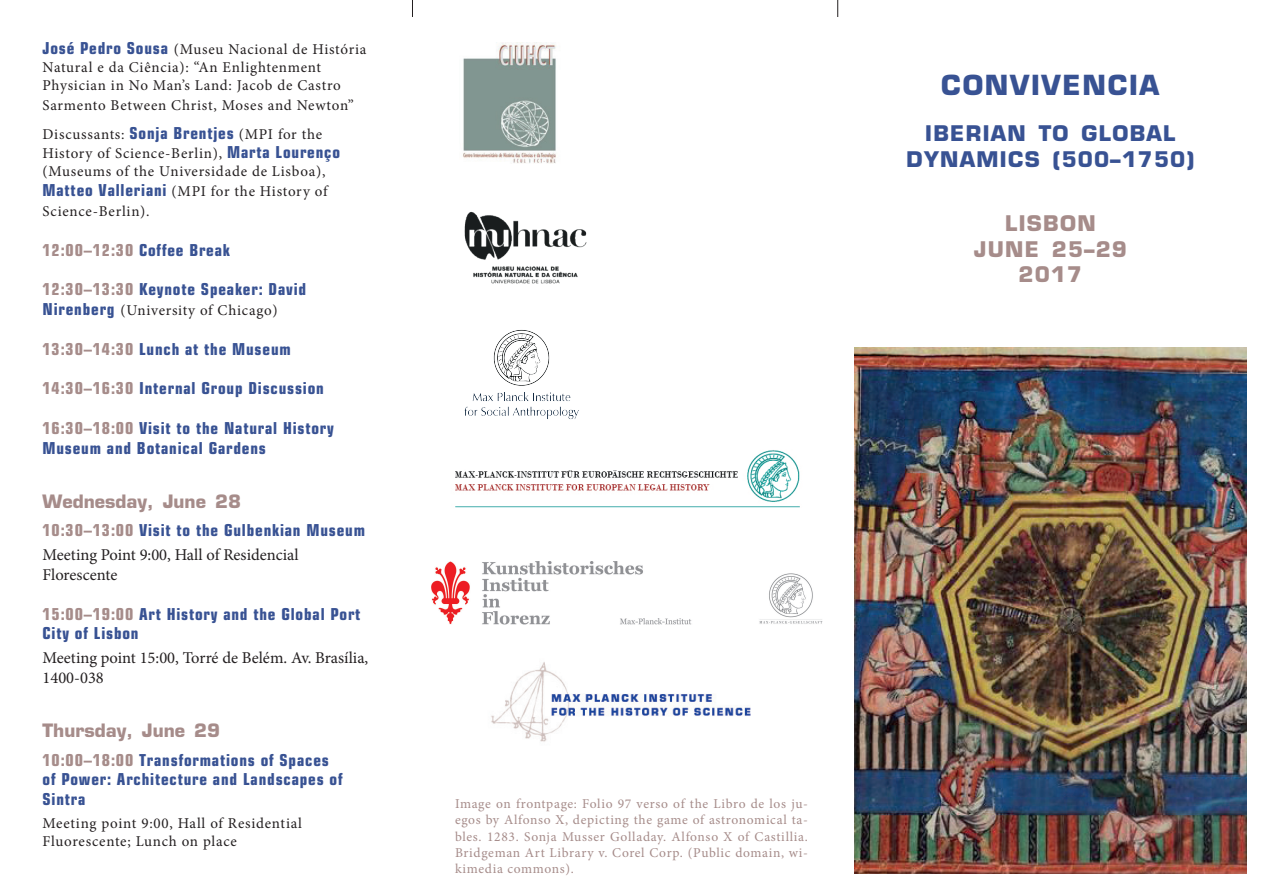
<style>
.page{position:relative;width:1263px;height:893px;background:#fff}
.page>*{position:absolute;margin:0;border:0;box-sizing:border-box;transform-origin:0 0}
.t1{font:700 27px "Eurostile";letter-spacing:.065em;color:#385293}
.t2{font:700 21px/25.2px "Eurostile";letter-spacing:.065em;color:#385293;text-align:center}
.t3{font:700 21px/25.2px "Eurostile";letter-spacing:.065em;color:#a68c8a;text-align:center}
.t4{font:700 18px "Eurostile";color:#a68c8a}
.t5{font:700 condensed 16.5px/19.8px "Eurostile";letter-spacing:.05em;color:#385293}
.t6{font:16.5px/19.8px "Minion Pro";color:#231f20}
.t7{font:700 condensed 16.5px "Eurostile";letter-spacing:.05em;color:#a68c8a}
.t8{font:15px/18px "Minion Pro";letter-spacing:.05em;color:#231f20}
.t9{font:13.5px/16.2px "Minion Pro";letter-spacing:.05em;color:#a68c8a;text-align:justify}
.s1{font-family:"Eurostile";font-weight:700;font-stretch:condensed;font-size:16.5px;color:#385293}
.s2{color:#385293}
.s3{color:#a68c8a}
</style>
<div class="page">
<svg style="left:412px;top:0;width:1px;height:17px"></svg>
<svg style="left:837px;top:0;width:1px;height:17px"></svg>
<img style="left:855px;top:348px;width:391px;height:526px">
<img style="left:463px;top:43px;width:93px;height:121px">
<img style="left:432px;top:561px;width:390px;height:64px">
<img style="left:455px;top:450px;width:345px;height:58px">
<img style="left:464px;top:211px;width:123px;height:73px">
<img style="left:464px;top:330px;width:115px;height:89px">
<img style="left:491px;top:662px;width:260px;height:80px">
<p class="t8" style="left:43px;top:41px;width:326px"><span class="s1">José Pedro Sousa</span> (Museu Nacional de História<br>Natural e da Ciência): “An Enlightenment<br>Physician in No Man’s Land: Jacob de Castro</p>
<p class="t8" style="left:43px;top:91px;width:313px;line-height:28.3px">Sarmento Between Christ, Moses and Newton”<br>Discussants: <span class="s1">Sonja Brentjes</span> (MPI for the</p>
<p class="t8" style="left:43px;top:145px;width:299px">History of Science-Berlin), <span class="s1">Marta Lourenço </span>(Museums of the Universidade de Lisboa),</p>
<p class="t8" style="left:43px;top:182px;width:286px;line-height:19.8px"><span class="s1">Matteo Valleriani</span> (MPI for the History of<br>Science-Berlin).</p>
<p class="t7" style="left:43px;top:240px;width:189px">12:00–12:30 <span class="s2">Coffee Break</span></p>
<p class="t5" style="left:43px;top:279px;width:265px"><span class="s3">12:30–13:30</span> Keynote Speaker: David</p>
<p class="t8" style="left:43px;top:301px;width:237px"><span class="s1">Nirenberg</span> (University of Chicago)</p>
<p class="t5" style="left:43px;top:339px;width:250px"><span class="s3">13:30–14:30</span> Lunch at the Museum</p>
<p class="t5" style="left:43px;top:378px;width:283px"><span class="s3">14:30–16:30</span> Internal Group Discussion</p>
<p class="t5" style="left:43px;top:418px;width:293px"><span class="s3">16:30–18:00</span> Visit to the Natural History<br>Museum and Botanical Gardens</p>
<p class="t4" style="left:43px;top:490px;width:200px">Wednesday, June 28</p>
<p class="t5" style="left:43px;top:520px;width:324px"><span class="s3">10:30–13:00</span> Visit to the Gulbenkian Museum</p>
<p class="t6" style="left:43px;top:545px;width:258px">Meeting Point 9:00, Hall of Residencial<br>Florescente</p>
<p class="t5" style="left:43px;top:604px;width:319px"><span class="s3">15:00–19:00</span> Art History and the Global Port<br>City of Lisbon</p>
<p class="t6" style="left:43px;top:648px;width:327px">Meeting point 15:00, Torré de Belém. Av. Brasília,<br>1400-038</p>
<p class="t4" style="left:43px;top:720px;width:179px">Thursday, June 29</p>
<p class="t5" style="left:43px;top:750px;width:302px"><span class="s3">10:00–18:00</span> Transformations of Spaces of Power: Architecture and Landscapes of<br>Sintra</p>
<p class="t8" style="left:43px;top:814px;width:261px">Meeting point 9:00, Hall of Residential<br>Fluorescente; Lunch on place</p>
<p class="t9" style="left:455px;top:796px;width:354px">Image on frontpage: Folio 97 verso of the Libro de los ju&shy;egos by Alfonso X, depicting the game of astronomical ta&shy;bles. 1283. Sonja Musser Golladay. Alfonso X of Castillia.<br>Bridgeman Art Library v. Corel Corp. (Public domain, wi&shy;kimedia commons).</p>
<h1 class="t1" style="left:941px;top:68px;width:220px">CONVIVENCIA</h1>
<h2 class="t2" style="left:906px;top:121px;width:290px">IBERIAN TO GLOBAL<br>DYNAMICS (500–1750)</h2>
<h2 class="t3" style="left:974px;top:211px;width:155px">LISBON<br>JUNE 25–29<br>2017</h2>
</div>
